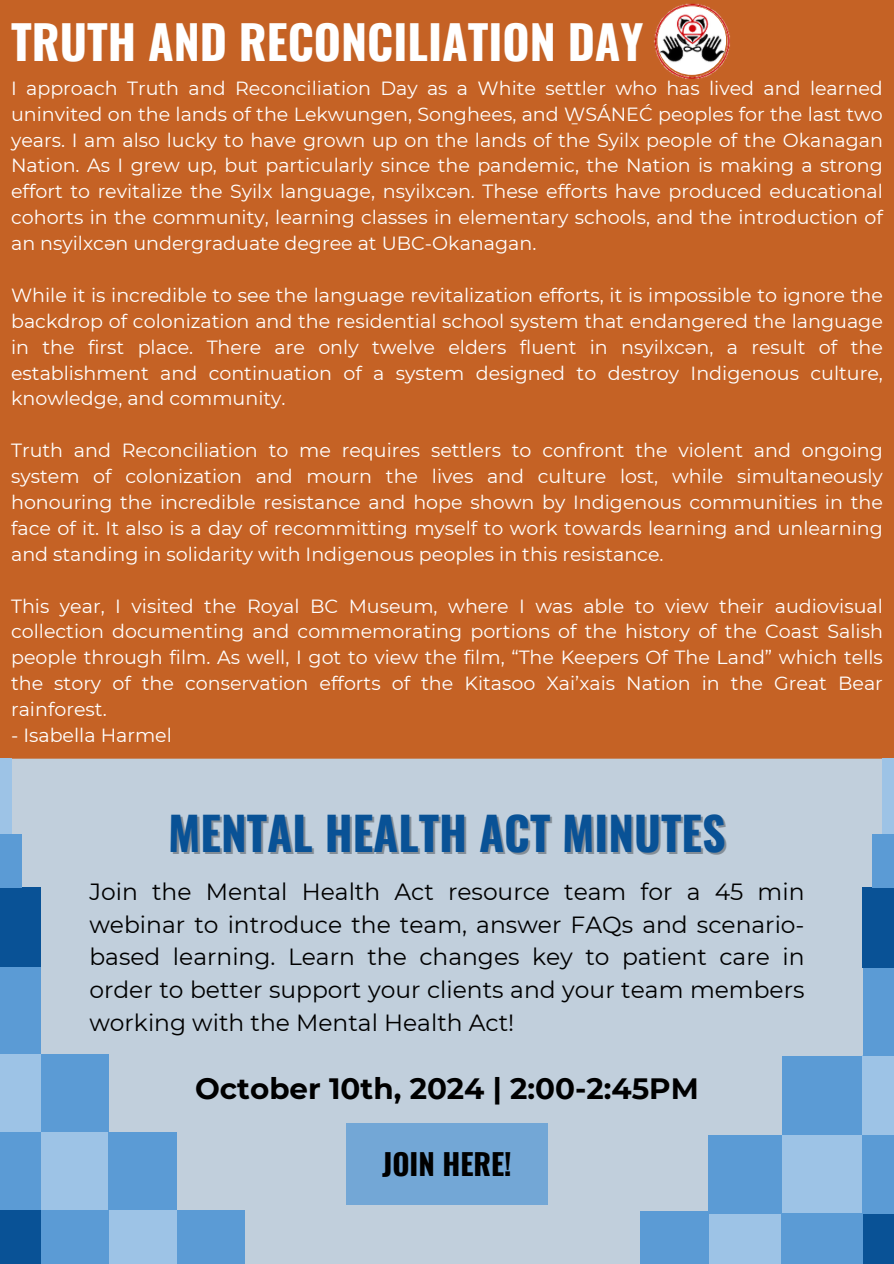
<style>
.page{position:relative;width:894px;height:1264px;background:#fff}
.page>*{position:absolute;margin:0;border:0;box-sizing:border-box;transform-origin:0 0}
.t1{font:700 46.5px "Oswald";color:#fff}
.t2{font:700 45.9px "Oswald";color:#095296}
.t3{font:700 29.4px "Montserrat";color:#000}
.t4{font:700 29.4px "Oswald";color:#000}
.t5{font:23.4px/32.7px "Montserrat";color:#000;text-align:justify}
.t6{font:19.05px/25.8px "Montserrat";color:#fff;text-align:justify}
</style>
<div class="page">
<div style="left:0;top:0;width:893px;height:1263px;background:#c1cfdc"></div>
<div style="left:0;top:0;width:893px;height:758px;background:#c56225"></div>
<img style="left:653px;top:2px;width:77px;height:77px">
<div style="left:346px;top:1123px;width:201px;height:81px;background:#73a7d6"></div>
<div style="left:176px;top:1210px;width:68px;height:53px;background:#5b9bd5"></div>
<div style="left:108px;top:1209px;width:68px;height:54px;background:#9dc3e6"></div>
<div style="left:41px;top:1131px;width:67px;height:79px;background:#9dc3e6"></div>
<div style="left:108px;top:1132px;width:68px;height:78px;background:#5b9bd5"></div>
<div style="left:40px;top:1054px;width:68px;height:78px;background:#5b9bd5"></div>
<div style="left:0;top:1053px;width:40px;height:78px;background:#9dc3e6"></div>
<div style="left:40px;top:1209px;width:68px;height:54px;background:#5b9bd5"></div>
<div style="left:0;top:1132px;width:41px;height:78px;background:#5b9bd5"></div>
<div style="left:0;top:1210px;width:40px;height:53px;background:#095296"></div>
<div style="left:0;top:967px;width:41px;height:86px;background:#5b9bd5"></div>
<div style="left:0;top:887px;width:40px;height:80px;background:#095296"></div>
<div style="left:0;top:758px;width:11px;height:81px;background:#9dc3e6"></div>
<div style="left:781px;top:1134px;width:81px;height:79px;background:#9dc3e6"></div>
<div style="left:708px;top:1134px;width:73px;height:79px;background:#5b9bd5"></div>
<div style="left:707px;top:1213px;width:74px;height:50px;background:#9dc3e6"></div>
<div style="left:862px;top:1134px;width:31px;height:79px;background:#5b9bd5"></div>
<div style="left:781px;top:1212px;width:81px;height:51px;background:#5b9bd5"></div>
<div style="left:862px;top:1213px;width:31px;height:50px;background:#095296"></div>
<div style="left:781px;top:1056px;width:81px;height:78px;background:#5b9bd5"></div>
<div style="left:862px;top:1055px;width:31px;height:79px;background:#9dc3e6"></div>
<div style="left:862px;top:967px;width:31px;height:88px;background:#5b9bd5"></div>
<div style="left:640px;top:1211px;width:68px;height:52px;background:#5b9bd5"></div>
<div style="left:862px;top:887px;width:31px;height:80px;background:#095296"></div>
<div style="left:882px;top:758px;width:11px;height:81px;background:#9dc3e6"></div>
<div style="left:871px;top:834px;width:22px;height:53px;background:#5b9bd5"></div>
<div style="left:0;top:834px;width:22px;height:53px;background:#5b9bd5"></div>
<p class="t1" style="left:11px;top:6px;width:633px">TRUTH AND RECONCILIATION DAY</p>
<h1 class="t6" style="left:11px;top:75px;width:873px">I approach Truth and Reconciliation Day as a White settler who has lived and learned uninvited on the lands of the Lekwungen, Songhees, and W̱SÁNEĆ peoples for the last two years. I am also lucky to have grown up on the lands of the Syilx people of the Okanagan Nation. As I grew up, but particularly since the pandemic, the Nation is making a strong effort to revitalize the Syilx language, nsyilxcən. These efforts have produced educational cohorts in the community, learning classes in elementary schools, and the introduction of an nsyilxcən undergraduate degree at UBC-Okanagan.</h1>
<p class="t6" style="left:11px;top:282px;width:873px">While it is incredible to see the language revitalization efforts, it is impossible to ignore the backdrop of colonization and the residential school system that endangered the language in the first place. There are only twelve elders fluent in nsyilxcən, a result of the establishment and continuation of a system designed to destroy Indigenous culture, knowledge, and community.</p>
<p class="t6" style="left:11px;top:437px;width:873px">Truth and Reconciliation to me requires settlers to confront the violent and ongoing system of colonization and mourn the lives and culture lost, while simultaneously honouring the incredible resistance and hope shown by Indigenous communities in the face of it. It also is a day of recommitting myself to work towards learning and unlearning and standing in solidarity with Indigenous peoples in this resistance.</p>
<p class="t6" style="left:11px;top:592px;width:873px">This year, I visited the Royal BC Museum, where I was able to view their audiovisual collection documenting and commemorating portions of the history of the Coast Salish people through film. As well, I got to view the film, “The Keepers Of The Land” which tells the story of the conservation efforts of the Kitasoo Xai’xais Nation in the Great Bear rainforest.</p>
<p class="t6" style="left:11px;top:722px;width:162px">- Isabella Harmel</p>
<h1 class="t2" style="left:168px;top:797px;width:558px">MENTAL HEALTH ACT MINUTES</h1>
<h4 class="t5" style="left:89px;top:875px;width:716px">Join the Mental Health Act resource team for a 45 min webinar to introduce the team, answer FAQs and scenario&shy;based learning. Learn the changes key to patient care in order to better support your clients and your team members working with the Mental Health Act!</h4>
<h3 class="t3" style="left:195px;top:1070px;width:505px">October 10th, 2024 | 2:00-2:45PM</h3>
<h2 class="t4" style="left:382px;top:1141px;width:131px">JOIN HERE!</h2>
</div>
